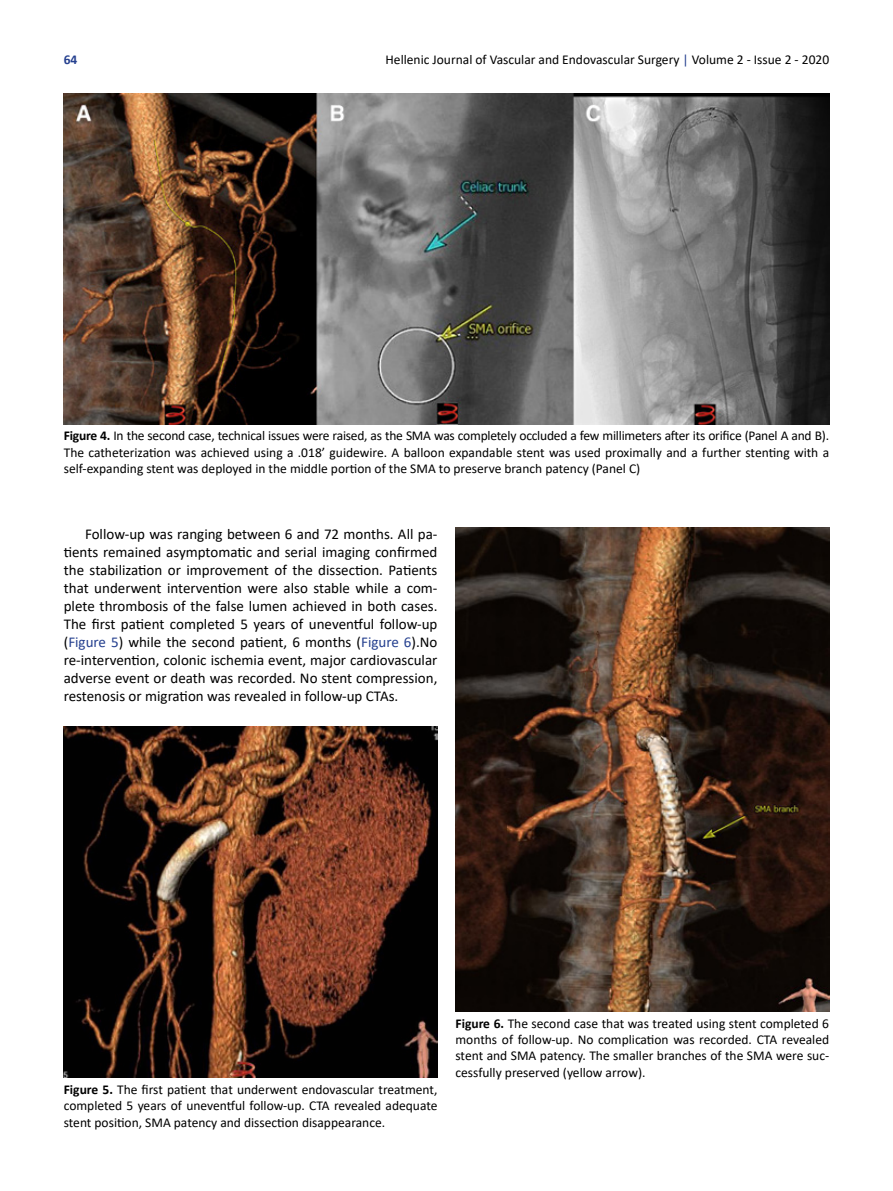
<style>
.page{position:relative;width:893px;height:1191px;background:#fff}
.page>*{position:absolute;margin:0;border:0;box-sizing:border-box;transform-origin:0 0}
.t1{font:15px/18px "Calibri";color:#000;text-align:justify}
.t2{font:13.5px/16.2px "Calibri";color:#000;text-align:justify}
.t3{font:700 13.5px "Calibri";color:#25408f}
.s1{color:#25408f}
.s2{font-weight:700}
</style>
<div class="page">
<img style="left:64px;top:726px;width:373px;height:351px">
<img style="left:455px;top:528px;width:374px;height:483px">
<img style="left:64px;top:94px;width:765px;height:330px">
<p class="t3" style="left:64px;top:50px;width:15px">64</p>
<p class="t2" style="left:386px;top:51px;width:445px">Hellenic Journal of Vascular and Endovascular Surgery <span class="s1">|</span> Volume 2 - Issue 2 - 2020</p>
<p class="t2" style="left:64px;top:427px;width:767px"><span class="s2">Figure 4.</span> In the second case, technical issues were raised, as the SMA was completely occluded a few millimeters after its orifice (Panel A and B).<br>The catheterization was achieved using a .018’ guidewire. A balloon expandable stent was used proximally and a further stenting with a self-expanding stent was deployed in the middle portion of the SMA to preserve branch patency (Panel C)</p>
<p class="t1" style="left:64px;top:525px;width:375px;text-indent:21px">Follow-up was ranging between 6 and 72 months. All pa&shy;tients remained asymptomatic and serial imaging confirmed the stabilization or improvement of the dissection. Patients that underwent intervention were also stable while a com&shy;plete thrombosis of the false lumen achieved in both cases.<br>The first patient completed 5 years of uneventful follow-up (<span class="s1">Figure 5</span>) while the second patient, 6 months (<span class="s1">Figure 6</span>).No re-intervention, colonic ischemia event, major cardiovascular adverse event or death was recorded. No stent compression, restenosis or migration was revealed in follow-up CTAs.</p>
<p class="t2" style="left:64px;top:1081px;width:375px"><span class="s2">Figure 5.</span> The first patient that underwent endovascular treatment, completed 5 years of uneventful follow-up. CTA revealed adequate stent position, SMA patency and dissection disappearance.</p>
<p class="t2" style="left:455px;top:1015px;width:375px"><span class="s2">Figure 6.</span> The second case that was treated using stent completed 6 months of follow-up. No complication was recorded. CTA revealed stent and SMA patency. The smaller branches of the SMA were suc&shy;cessfully preserved (yellow arrow).</p>
</div>
